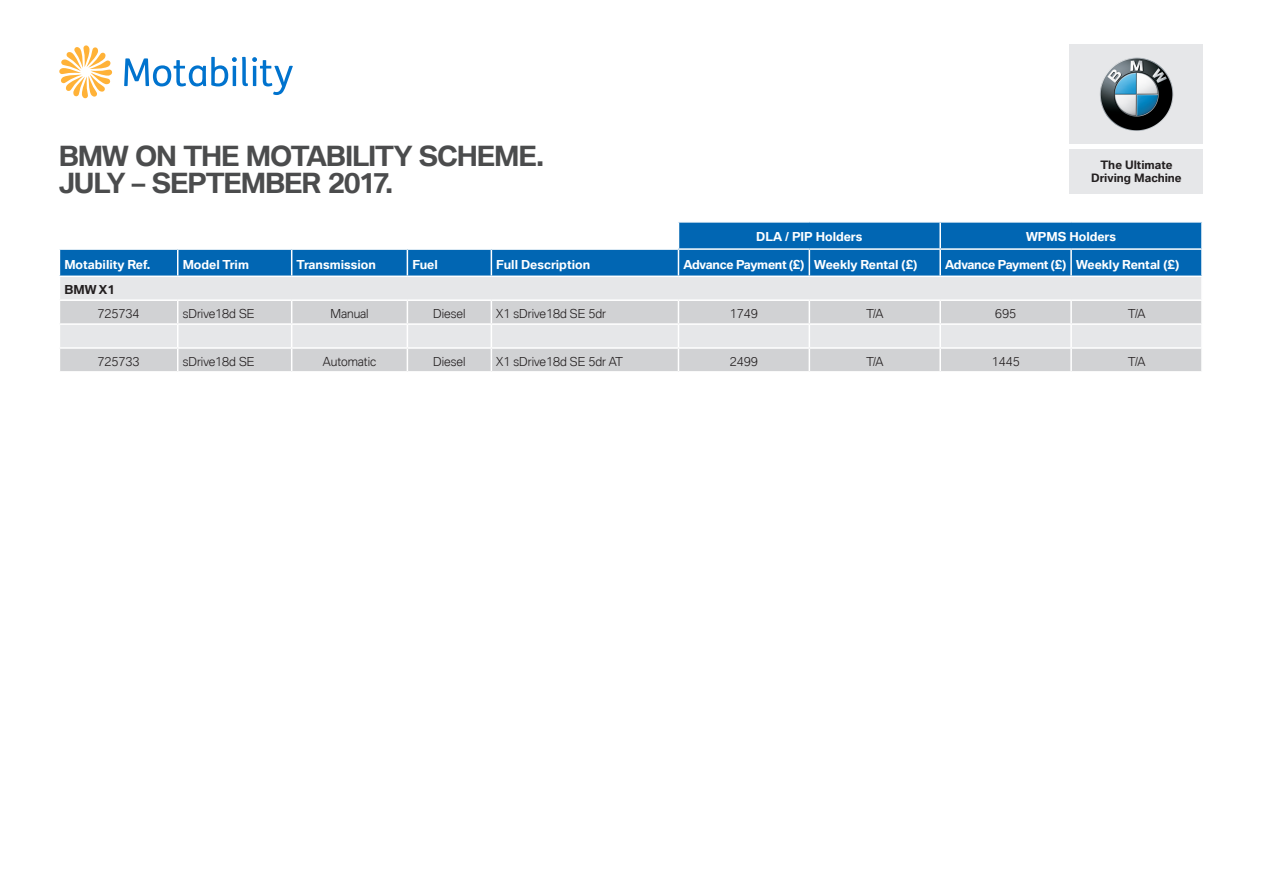
<style>
.page{position:relative;width:1263px;height:893px;background:#fff}
.page>*{position:absolute;margin:0;border:0;box-sizing:border-box;transform-origin:0 0}
.t1{font:700 27px/27px "BMW Type Global Pro";letter-spacing:-.045em;color:#4b4c4d}
.t2{font:300 12px "BMW Type Global Pro";color:#231f20}
.t3{font:700 12px "BMW Type Global Pro";color:#fff}
.t4{font:700 12px "BMW Type Global Pro";letter-spacing:-.02em;color:#fff}
.t5{font:700 12px "BMW Type Global Pro";color:#231f20}
.t6{font:700 11.25px/13.5px "BMW Type Global Pro";color:#231f20;text-align:center}
</style>
<div class="page">
<svg style="left:124px;top:57px;width:169px;height:38px"></svg>
<svg style="left:59px;top:45px;width:54px;height:53px"></svg>
<div style="left:1069px;top:45px;width:134px;height:99px;background:#e6e7e9"></div>
<div style="left:1069px;top:149px;width:134px;height:45px;background:#e6e7e9"></div>
<img style="left:1100px;top:57px;width:74px;height:74px">
<svg style="left:60px;top:223px;width:1141px;height:53px;fill:#0166b3"></svg>
<div style="left:60px;top:277px;width:1141px;height:22px;background:#e6e7e9"></div>
<svg style="left:60px;top:301px;width:1141px;height:70px;background:#d8d9db"></svg>
<hr style="left:59px;top:248px;width:119px;height:2px;background:#fff">
<hr style="left:178px;top:248px;width:114px;height:2px;background:#fff">
<svg style="left:177px;top:250px;width:1px;height:26px"></svg>
<hr style="left:292px;top:248px;width:115px;height:2px;background:#fff">
<svg style="left:291px;top:250px;width:1px;height:26px"></svg>
<hr style="left:407px;top:248px;width:84px;height:2px;background:#fff">
<svg style="left:407px;top:250px;width:1px;height:26px"></svg>
<hr style="left:491px;top:248px;width:187px;height:2px;background:#fff">
<svg style="left:491px;top:250px;width:1px;height:26px"></svg>
<svg style="left:809px;top:250px;width:1px;height:26px"></svg>
<hr style="left:939px;top:250px;width:2px;height:26px;background:#fff">
<hr style="left:1070px;top:250px;width:2px;height:26px;background:#fff">
<hr style="left:939px;top:301px;width:2px;height:22px;background:#fff">
<hr style="left:1070px;top:301px;width:2px;height:22px;background:#fff">
<hr style="left:59px;top:323px;width:119px;height:2px;background:#fff">
<hr style="left:178px;top:323px;width:114px;height:2px;background:#fff">
<hr style="left:292px;top:323px;width:115px;height:2px;background:#fff">
<hr style="left:407px;top:323px;width:84px;height:2px;background:#fff">
<hr style="left:491px;top:323px;width:187px;height:2px;background:#fff">
<hr style="left:678px;top:323px;width:131px;height:2px;background:#fff">
<hr style="left:809px;top:323px;width:131px;height:2px;background:#fff">
<hr style="left:940px;top:323px;width:131px;height:2px;background:#fff">
<hr style="left:939px;top:325px;width:2px;height:22px;background:#fff">
<hr style="left:1071px;top:323px;width:132px;height:2px;background:#fff">
<hr style="left:1070px;top:325px;width:2px;height:22px;background:#fff">
<hr style="left:59px;top:347px;width:119px;height:2px;background:#fff">
<hr style="left:178px;top:347px;width:114px;height:2px;background:#fff">
<svg style="left:177px;top:301px;width:1px;height:70px"></svg>
<hr style="left:292px;top:347px;width:115px;height:2px;background:#fff">
<svg style="left:291px;top:301px;width:1px;height:70px"></svg>
<hr style="left:407px;top:347px;width:84px;height:2px;background:#fff">
<svg style="left:407px;top:301px;width:1px;height:70px"></svg>
<hr style="left:491px;top:347px;width:187px;height:2px;background:#fff">
<svg style="left:491px;top:301px;width:1px;height:70px"></svg>
<hr style="left:678px;top:347px;width:131px;height:2px;background:#fff">
<svg style="left:678px;top:301px;width:1px;height:70px"></svg>
<hr style="left:809px;top:347px;width:131px;height:2px;background:#fff">
<svg style="left:809px;top:301px;width:1px;height:70px"></svg>
<hr style="left:940px;top:347px;width:131px;height:2px;background:#fff">
<hr style="left:939px;top:349px;width:2px;height:22px;background:#fff">
<hr style="left:1071px;top:347px;width:132px;height:2px;background:#fff">
<hr style="left:1070px;top:349px;width:2px;height:22px;background:#fff">
<svg style="left:678px;top:223px;width:1px;height:53px"></svg>
<hr style="left:939px;top:223px;width:2px;height:25px;background:#fff">
<hr style="left:678px;top:248px;width:131px;height:2px;background:#fff">
<hr style="left:809px;top:248px;width:131px;height:2px;background:#fff">
<hr style="left:940px;top:248px;width:131px;height:2px;background:#fff">
<hr style="left:1071px;top:248px;width:132px;height:2px;background:#fff">
<h1 class="t1" style="left:59px;top:143px;width:487px">BMW ON THE MOTABILITY SCHEME.<br>JULY – SEPTEMBER 2017.</h1>
<p class="t6" style="left:1091px;top:158px;width:92px">The Ultimate<br>Driving Machine</p>
<p class="t3" style="left:756px;top:230px;width:108px">DLA / PIP Holders</p>
<p class="t3" style="left:1026px;top:230px;width:91px">WPMS Holders</p>
<p class="t3" style="left:64px;top:257px;width:88px">Motability Ref.</p>
<p class="t3" style="left:183px;top:257px;width:68px">Model Trim</p>
<p class="t3" style="left:297px;top:257px;width:81px">Transmission</p>
<p class="t3" style="left:412px;top:257px;width:27px">Fuel</p>
<p class="t3" style="left:496px;top:257px;width:95px">Full Description</p>
<p class="t4" style="left:683px;top:257px;width:235px">Advance Payment (£) Weekly Rental (£)</p>
<p class="t4" style="left:945px;top:257px;width:235px">Advance Payment (£) Weekly Rental (£)</p>
<p class="t5" style="left:64px;top:283px;width:52px">BMW X1</p>
<p class="t2" style="left:98px;top:305px;width:43px">725734</p>
<p class="t2" style="left:183px;top:305px;width:73px">sDrive18d SE</p>
<p class="t2" style="left:330px;top:305px;width:40px">Manual</p>
<p class="t2" style="left:433px;top:305px;width:34px">Diesel</p>
<p class="t2" style="left:496px;top:305px;width:111px">X1 sDrive18d SE 5dr</p>
<p class="t2" style="left:730px;top:305px;width:29px">1749</p>
<p class="t2" style="left:866px;top:305px;width:19px">T/A</p>
<p class="t2" style="left:995px;top:305px;width:22px">695</p>
<p class="t2" style="left:1128px;top:305px;width:19px">T/A</p>
<p class="t2" style="left:98px;top:353px;width:43px">725733</p>
<p class="t2" style="left:183px;top:353px;width:73px">sDrive18d SE</p>
<p class="t2" style="left:323px;top:353px;width:55px">Automatic</p>
<p class="t2" style="left:433px;top:353px;width:34px">Diesel</p>
<p class="t2" style="left:496px;top:353px;width:128px">X1 sDrive18d SE 5dr AT</p>
<p class="t2" style="left:730px;top:353px;width:29px">2499</p>
<p class="t2" style="left:866px;top:353px;width:19px">T/A</p>
<p class="t2" style="left:992px;top:353px;width:29px">1445</p>
<p class="t2" style="left:1128px;top:353px;width:19px">T/A</p>
</div>
